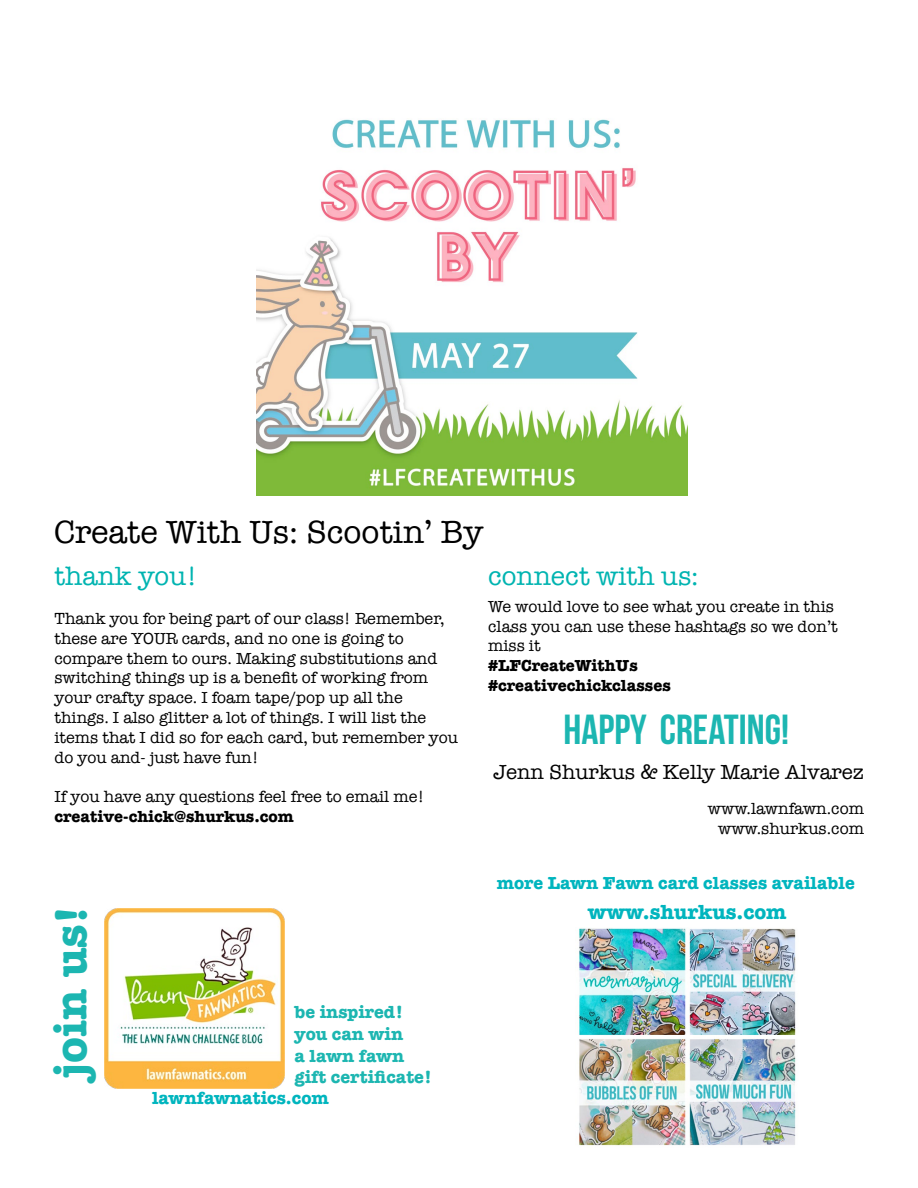
<style>
.page{position:relative;width:918px;height:1188px;background:#fff}
.page>*{position:absolute;margin:0;border:0;box-sizing:border-box;transform-origin:0 0}
.t1{font:700 45.9px "American Typewriter";color:#1cb6b1}
.t2{font:42px "Bebas Neue";color:#1cb6b1}
.t3{font:33px "American Typewriter";color:#000}
.t4{font:27px "American Typewriter";color:#00b4b1}
.t5{font:21px "American Typewriter";color:#000}
.t6{font:700 21px "American Typewriter";color:#00b5be}
.t7{font:700 18px "American Typewriter";color:#00b5be}
.t8{font:700 18px/21.6px "American Typewriter";color:#1cb6b1}
.t9{font:16.5px/19.8px "American Typewriter";color:#000}
.t10{font:700 16.5px/19.8px "American Typewriter";color:#000}
</style>
<div class="page">
<img style="left:105px;top:908px;width:180px;height:180px">
<img style="left:257px;top:119px;width:430px;height:376px">
<img style="left:579px;top:928px;width:217px;height:218px">
<h3 class="t3" style="left:54px;top:507px;width:431px">Create With Us: Scootin’ By</h3>
<h3 class="t4" style="left:55px;top:556px;width:144px">thank you!</h3>
<h3 class="t4" style="left:488px;top:556px;width:212px">connect with us:</h3>
<p class="t9" style="left:55px;top:608px;width:405px">Thank you for being part of our class! Remember, these are YOUR cards, and no one is going to compare them to ours. Making substitutions and switching things up is a benefit of working from your crafty space. I foam tape/pop up all the things. I also glitter a lot of things. I will list the items that I did so for each card, but remember you do you and- just have fun!</p>
<p class="t9" style="left:55px;top:786px;width:371px">If you have any questions feel free to email me!</p>
<p class="t10" style="left:55px;top:806px;width:241px">creative-chick@shurkus.com</p>
<p class="t9" style="left:488px;top:596px;width:351px">We would love to see what you create in this class you can use these hashtags so we don’t miss it</p>
<p class="t10" style="left:488px;top:655px;width:184px">#LFCreateWithUs #creativechickclasses</p>
<h2 class="t2" style="left:564px;top:706px;width:227px">HAPPY CREATING!</h2>
<p class="t5" style="left:493px;top:756px;width:372px">Jenn Shurkus &amp; Kelly Marie Alvarez</p>
<p class="t9" style="left:708px;top:798px;width:158px;text-align:right">www.lawnfawn.com www.shurkus.com</p>
<h1 class="t1" style="left:31px;top:1078px;width:174px;rotate:-90deg">join us!</h1>
<p class="t8" style="left:295px;top:1001px;width:139px">be inspired! you can win<br>a lawn fawn gift certificate!</p>
<p class="t7" style="left:152px;top:1082px;width:178px">lawnfawnatics.com</p>
<p class="t7" style="left:497px;top:867px;width:360px">more Lawn Fawn card classes available</p>
<p class="t6" style="left:588px;top:894px;width:200px">www.shurkus.com</p>
</div>
